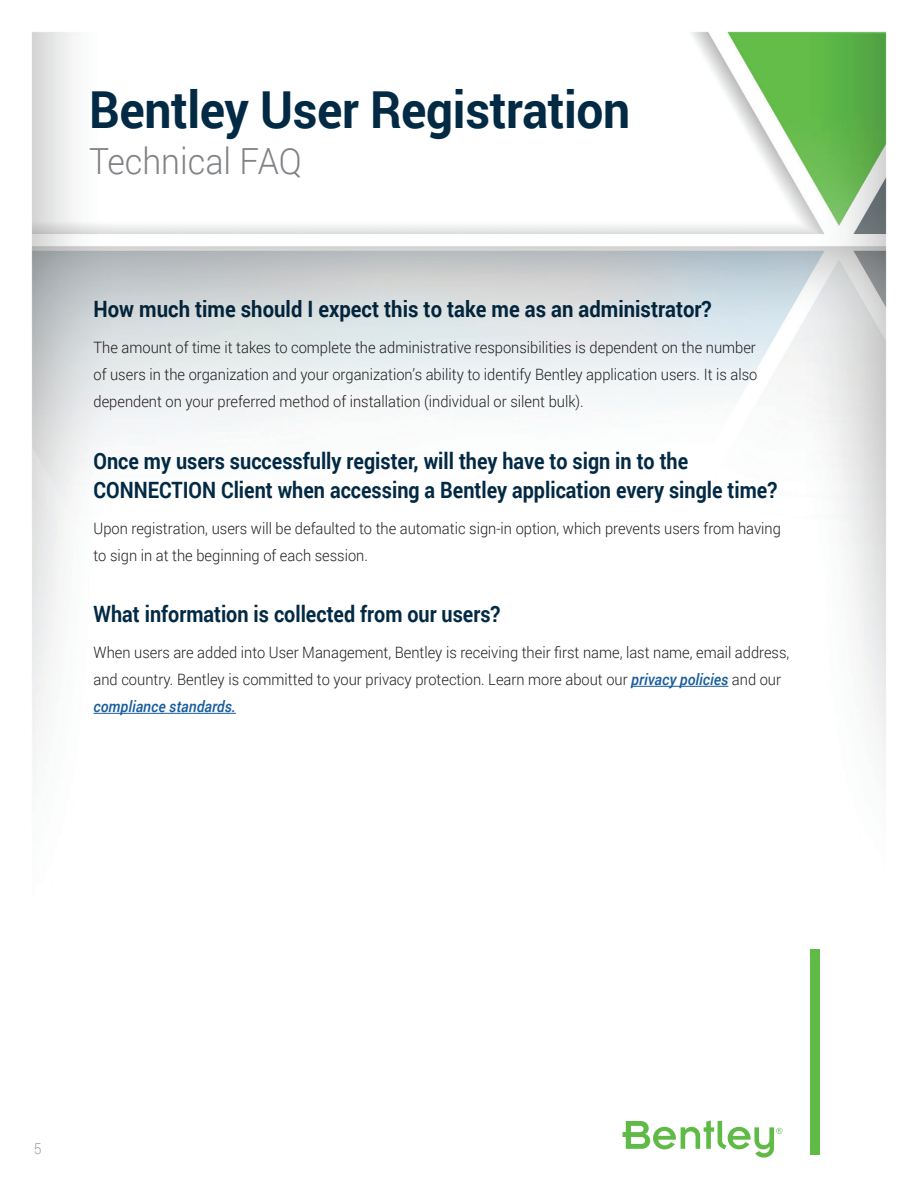
<style>
.page{position:relative;width:918px;height:1188px;background:#fff}
.page>*{position:absolute;margin:0;border:0;box-sizing:border-box;transform-origin:0 0}
.t1{font:700 51px "Roboto";letter-spacing:-.01em;color:#032a44;scale:.94 1}
.t2{font:300 36px "Roboto";color:#808285;scale:.94 1}
.t3{font:700 22.5px/28.5px "Roboto";color:#032a44;scale:.88 1}
.t4{font:700 22.5px "Roboto";color:#032a44;scale:.9 1}
.t5{font:300 15.6px/27px "Roboto";color:#231f20;scale:.94 1}
.t6{font:300 15px "Roboto";color:#9d9fa2;scale:.94 1}
.s1{font-weight:500;font-style:italic;color:#175d9e}
</style>
<div class="page">
<img style="left:31px;top:31px;width:856px;height:1124px">
<hr style="left:631px;top:686px;width:97px;height:1px;background:#175d9e">
<hr style="left:94px;top:713px;width:142px;height:1px;background:#175d9e">
<div style="left:811px;top:949px;width:9px;height:206px;background:#60bb46"></div>
<svg style="left:622px;top:1120px;width:160px;height:38px"></svg>
<p class="t1" style="left:89px;top:74px;width:577px">Bentley User Registration</p>
<p class="t2" style="left:89px;top:137px;width:228px">Technical FAQ</p>
<h3 class="t4" style="left:94px;top:294px;width:688px">How much time should I expect this to take me as an administrator?</h3>
<p class="t5" style="left:94px;top:334px;width:708px;text-align:justify">The amount of time it takes to complete the administrative responsibilities is dependent on the number of users in the organization and your organization’s ability to identify Bentley application users. It is also dependent on your preferred method of installation (individual or silent bulk).</p>
<h3 class="t3" style="left:94px;top:446px;width:778px">Once my users successfully register, will they have to sign in to the<br>CONNECTION Client when accessing a Bentley application every single time?</h3>
<p class="t5" style="left:94px;top:514px;width:733px">Upon registration, users will be defaulted to the automatic sign-in option, which prevents users from having to sign in at the beginning of each session.</p>
<h3 class="t3" style="left:94px;top:599px;width:464px">What information is collected from our users?</h3>
<p class="t5" style="left:94px;top:639px;width:742px">When users are added into User Management, Bentley is receiving their first name, last name, email address, and country. Bentley is committed to your privacy protection. Learn more about our <span class="s1">privacy policies</span> and our <span class="s1">compliance standards.</span></p>
<p class="t6" style="left:33px;top:1138px;width:10px">5</p>
</div>
